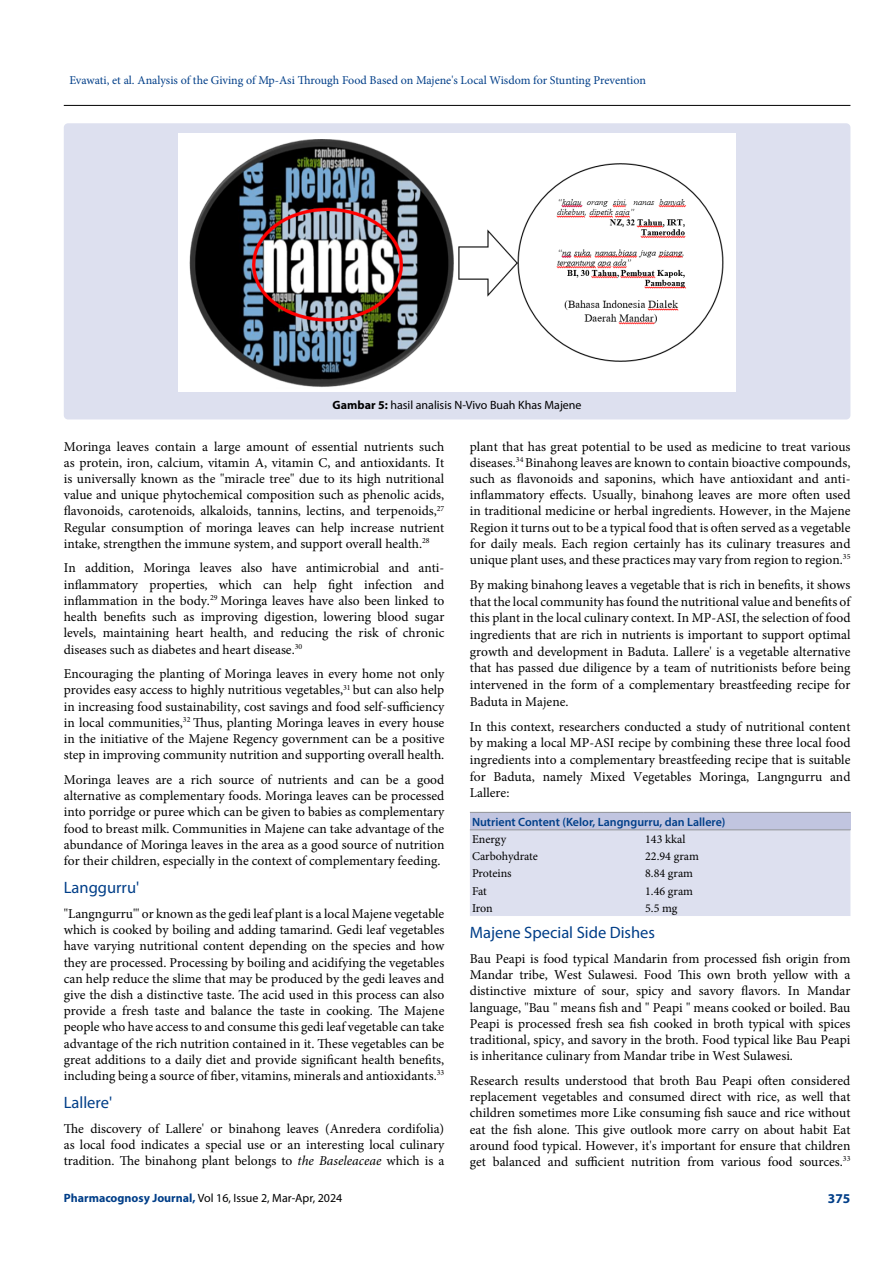
<style>
.page{position:relative;width:893px;height:1263px;background:#fff}
.page>*{position:absolute;margin:0;border:0;box-sizing:border-box;transform-origin:0 0}
.t1{font:16.5px "Myriad Pro";color:#003e88}
.t2{font:13.5px/16.2px "Minion Pro";color:#000;text-align:justify}
.t3{font:700 13.5px "Myriad Pro";color:#003e88}
.t4{font:12px "Minion Pro";letter-spacing:-.005em;color:#003e88}
.t5{font:12px "Myriad Pro";color:#000}
.t6{font:12px "Minion Pro";color:#000}
.t7{font:600 12px "Myriad Pro";color:#003e88}
.s1{font-weight:700}
.s2{font-style:italic}
.s3{font-weight:700;color:#003e88}
</style>
<div class="page">
<hr style="left:64px;top:105px;width:786px;height:1px;background:#000">
<div style="left:470px;top:812px;width:380px;height:18px;background:#c1c5e0"></div>
<div style="left:470px;top:830px;width:380px;height:86px;background:#dde0ef"></div>
<hr style="left:470px;top:812px;width:173px;height:1px;background:#939598">
<hr style="left:643px;top:812px;width:207px;height:1px;background:#939598">
<hr style="left:470px;top:829px;width:173px;height:1px;background:#939598">
<hr style="left:643px;top:829px;width:207px;height:1px;background:#939598">
<div style="left:64px;top:123px;width:786px;height:296px;background:#dde0ef;border-radius:4px"></div>
<img style="left:179px;top:134px;width:556px;height:257px">
<p class="t4" style="left:69px;top:72px;width:578px">Evawati, et al. Analysis of the Giving of Mp-Asi Through Food Based on Majene's Local Wisdom for Stunting Prevention</p>
<p class="t5" style="left:333px;top:398px;width:250px"><span class="s1">Gambar 5:</span> hasil analisis N-Vivo Buah Khas Majene</p>
<p class="t2" style="left:64px;top:438px;width:382px">Moringa leaves contain a large amount of essential nutrients such as protein, iron, calcium, vitamin A, vitamin C, and antioxidants. It is universally known as the "miracle tree" due to its high nutritional value and unique phytochemical composition such as phenolic acids, flavonoids, carotenoids, alkaloids, tannins, lectins, and terpenoids,<sup>27<br></sup>Regular consumption of moringa leaves can help increase nutrient intake, strengthen the immune system, and support overall health.<sup>28</sup></p>
<p class="t2" style="left:64px;top:560px;width:382px">In addition, Moringa leaves also have antimicrobial and anti&shy;inflammatory properties, which can help fight infection and inflammation in the body.<sup>29</sup> Moringa leaves have also been linked to health benefits such as improving digestion, lowering blood sugar levels, maintaining heart health, and reducing the risk of chronic diseases such as diabetes and heart disease.<sup>30</sup></p>
<p class="t2" style="left:64px;top:666px;width:382px">Encouraging the planting of Moringa leaves in every home not only provides easy access to highly nutritious vegetables,<sup>31</sup> but can also help in increasing food sustainability, cost savings and food self-sufficiency in local communities,<sup>32</sup> Thus, planting Moringa leaves in every house in the initiative of the Majene Regency government can be a positive step in improving community nutrition and supporting overall health.</p>
<p class="t2" style="left:64px;top:771px;width:382px">Moringa leaves are a rich source of nutrients and can be a good alternative as complementary foods. Moringa leaves can be processed into porridge or puree which can be given to babies as complementary food to breast milk. Communities in Majene can take advantage of the abundance of Moringa leaves in the area as a good source of nutrition for their children, especially in the context of complementary feeding.</p>
<p class="t1" style="left:64px;top:877px;width:77px">Langgurru'</p>
<p class="t2" style="left:64px;top:905px;width:382px">"Langngurru'" or known as the gedi leaf plant is a local Majene vegetable which is cooked by boiling and adding tamarind. Gedi leaf vegetables have varying nutritional content depending on the species and how they are processed. Processing by boiling and acidifying the vegetables can help reduce the slime that may be produced by the gedi leaves and give the dish a distinctive taste. The acid used in this process can also provide a fresh taste and balance the taste in cooking. The Majene people who have access to and consume this gedi leaf vegetable can take advantage of the rich nutrition contained in it. These vegetables can be great additions to a daily diet and provide significant health benefits, including being a source of fiber, vitamins, minerals and antioxidants.<sup>33</sup></p>
<p class="t1" style="left:64px;top:1092px;width:50px">Lallere'</p>
<p class="t2" style="left:64px;top:1120px;width:382px">The discovery of Lallere' or binahong leaves (Anredera cordifolia) as local food indicates a special use or an interesting local culinary tradition. The binahong plant belongs to <span class="s2">the Baseleaceae</span> which is a</p>
<p class="t5" style="left:64px;top:1190px;width:280px"><span class="s3">Pharmacognosy Journal,</span> Vol 16, Issue 2, Mar-Apr, 2024</p>
<p class="t2" style="left:470px;top:438px;width:382px">plant that has great potential to be used as medicine to treat various diseases.<sup>34</sup> Binahong leaves are known to contain bioactive compounds, such as flavonoids and saponins, which have antioxidant and anti&shy;inflammatory effects. Usually, binahong leaves are more often used in traditional medicine or herbal ingredients. However, in the Majene Region it turns out to be a typical food that is often served as a vegetable for daily meals. Each region certainly has its culinary treasures and unique plant uses, and these practices may vary from region to region.<sup>35</sup></p>
<p class="t2" style="left:470px;top:577px;width:382px;line-height:16.6px">By making binahong leaves a vegetable that is rich in benefits, it shows that the local community has found the nutritional value and benefits of this plant in the local culinary context. In MP-ASI, the selection of food ingredients that are rich in nutrients is important to support optimal growth and development in Baduta. Lallere' is a vegetable alternative that has passed due diligence by a team of nutritionists before being intervened in the form of a complementary breastfeeding recipe for Baduta in Majene.</p>
<p class="t2" style="left:470px;top:718px;width:382px;line-height:16.6px">In this context, researchers conducted a study of nutritional content by making a local MP-ASI recipe by combining these three local food ingredients into a complementary breastfeeding recipe that is suitable for Baduta, namely Mixed Vegetables Moringa, Langngurru and Lallere:</p>
<p class="t7" style="left:472px;top:814px;width:255px">Nutrient Content (Kelor, Langngurru, dan Lallere)</p>
<p class="t6" style="left:472px;top:831px;width:36px">Energy</p>
<p class="t6" style="left:645px;top:831px;width:42px">143 kkal</p>
<p class="t6" style="left:472px;top:848px;width:67px">Carbohydrate</p>
<p class="t6" style="left:645px;top:848px;width:55px">22.94 gram</p>
<p class="t6" style="left:472px;top:865px;width:41px">Proteins</p>
<p class="t6" style="left:645px;top:865px;width:49px">8.84 gram</p>
<p class="t6" style="left:472px;top:883px;width:16px">Fat</p>
<p class="t6" style="left:645px;top:883px;width:49px">1.46 gram</p>
<p class="t6" style="left:472px;top:900px;width:22px">Iron</p>
<p class="t6" style="left:645px;top:900px;width:34px">5.5 mg</p>
<p class="t1" style="left:470px;top:922px;width:187px">Majene Special Side Dishes</p>
<p class="t2" style="left:470px;top:951px;width:382px">Bau Peapi is food typical Mandarin from processed fish origin from Mandar tribe, West Sulawesi. Food This own broth yellow with a distinctive mixture of sour, spicy and savory flavors. In Mandar language, "Bau " means fish and " Peapi " means cooked or boiled. Bau Peapi is processed fresh sea fish cooked in broth typical with spices traditional, spicy, and savory in the broth. Food typical like Bau Peapi is inheritance culinary from Mandar tribe in West Sulawesi.</p>
<p class="t2" style="left:470px;top:1072px;width:382px">Research results understood that broth Bau Peapi often considered replacement vegetables and consumed direct with rice, as well that children sometimes more Like consuming fish sauce and rice without eat the fish alone. This give outlook more carry on about habit Eat around food typical. However, it's important for ensure that children get balanced and sufficient nutrition from various food sources.<sup>33</sup></p>
<p class="t3" style="left:828px;top:1189px;width:24px">375</p>
</div>
